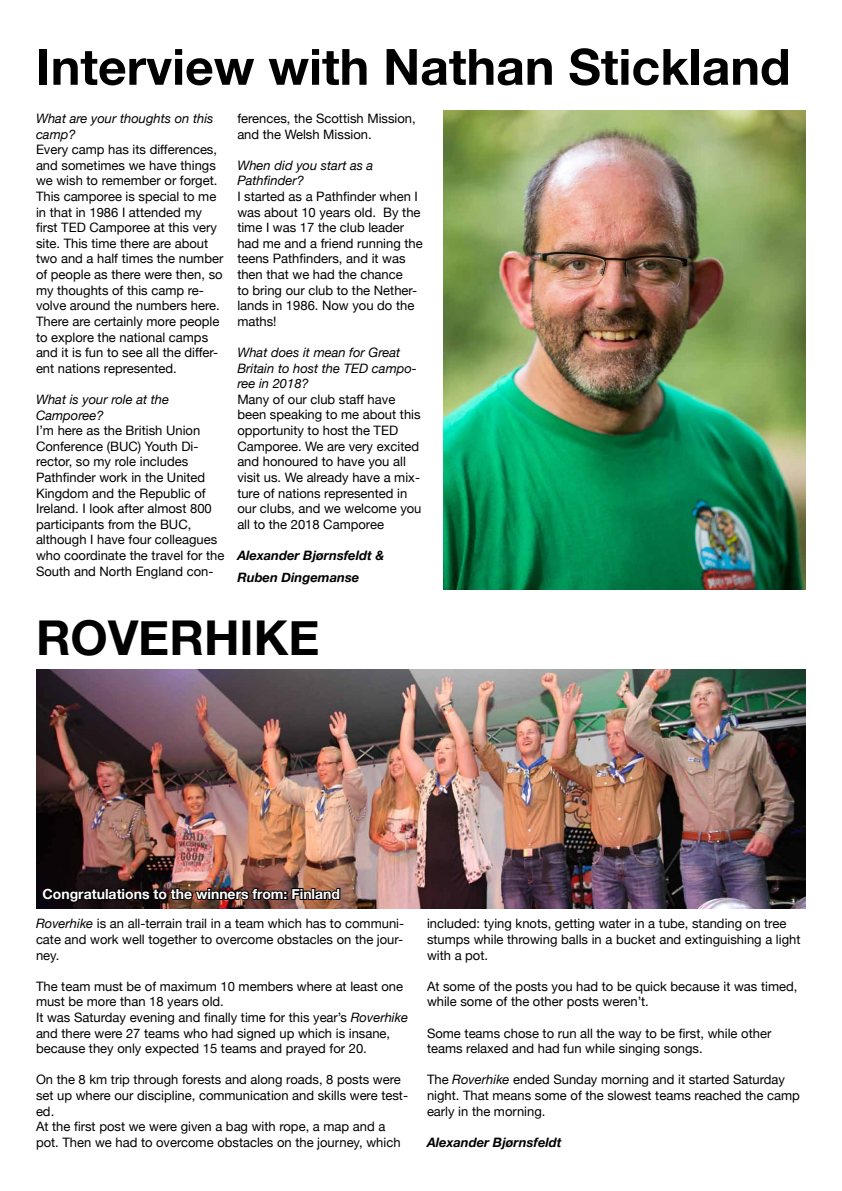
<style>
.page{position:relative;width:842px;height:1191px;background:#fff}
.page>*{position:absolute;margin:0;border:0;box-sizing:border-box;transform-origin:0 0}
.t1{font:700 50px "Helvetica Neue";color:#000}
.t2{font:700 48px "Helvetica Neue";color:#000}
.t3{font:700 14px "Helvetica Neue";color:#fff}
.t4{font:13px/15.6px "Helvetica Neue";color:#000}
.t5{font:italic 13px/15.6px "Helvetica Neue";color:#000}
.t6{font:italic 700 13px/21.6px "Helvetica Neue";color:#000}
.s1{font-style:italic}
</style>
<div class="page">
<img style="left:444px;top:111px;width:362px;height:479px">
<img style="left:36px;top:670px;width:770px;height:239px">
<img style="left:41px;top:878px;width:300px;height:31px">
<h1 class="t1" style="left:36px;top:36px;width:756px">Interview with Nathan Stickland</h1>
<p class="t5" style="left:36px;top:110px;width:179px">What are your thoughts on this camp?</p>
<p class="t4" style="left:36px;top:142px;width:189px">Every camp has its differences, and sometimes we have things we wish to remember or forget.<br>This camporee is special to me in that in 1986 I attended my first TED Camporee at this very site. This time there are about two and a half times the number of people as there were then, so my thoughts of this camp re&shy;volve around the numbers here.<br>There are certainly more people to explore the national camps and it is fun to see all the differ&shy;ent nations represented.</p>
<p class="t5" style="left:36px;top:391px;width:135px">What is your role at the<br>Camporee?</p>
<p class="t4" style="left:36px;top:422px;width:190px">I’m here as the British Union<br>Conference (BUC) Youth Di&shy;rector, so my role includes<br>Pathfinder work in the United<br>Kingdom and the Republic of<br>Ireland. I look after almost 800 participants from the BUC, although I have four colleagues who coordinate the travel for the<br>South and North England con-</p>
<p class="t4" style="left:237px;top:110px;width:180px">ferences, the Scottish Mission, and the Welsh Mission.</p>
<p class="t5" style="left:237px;top:157px;width:138px">When did you start as a<br>Pathfinder?</p>
<p class="t4" style="left:237px;top:188px;width:187px">I started as a Pathfinder when I was about 10 years old. By the time I was 17 the club leader had me and a friend running the teens Pathfinders, and it was then that we had the chance<br>to bring our club to the Nether&shy;lands in 1986. Now you do the maths!</p>
<p class="t5" style="left:237px;top:344px;width:181px">What does it mean for Great<br>Britain to host the TED campo&shy;ree in 2018?</p>
<p class="t4" style="left:237px;top:391px;width:186px">Many of our club staff have been speaking to me about this opportunity to host the TED<br>Camporee. We are very excited and honoured to have you all visit us. We already have a mix&shy;ture of nations represented in our clubs, and we welcome you all to the 2018 Camporee</p>
<p class="t6" style="left:237px;top:544px;width:149px">Alexander Bjørnsfeldt &amp;<br>Ruben Dingemanse</p>
<h2 class="t2" style="left:36px;top:608px;width:131px">Roverhi</h2>
<h2 class="t2" style="left:254px;top:608px;width:62px">ke</h2>
<p class="t3" style="left:43px;top:885px;width:299px">Congratulations to the winners from: Finland</p>
<p class="t4" style="left:36px;top:915px;width:370px;text-align:justify"><span class="s1">Roverhike</span> is an all-terrain trail in a team which has to communi&shy;cate and work well together to overcome obstacles on the jour&shy;ney.</p>
<p class="t4" style="left:36px;top:978px;width:373px">The team must be of maximum 10 members where at least one must be more than 18 years old.<br>It was Saturday evening and finally time for this year’s <span class="s1">Roverhike </span>and there were 27 teams who had signed up which is insane, because they only expected 15 teams and prayed for 20.</p>
<p class="t4" style="left:36px;top:1071px;width:374px">On the 8 km trip through forests and along roads, 8 posts were set up where our discipline, communication and skills were test&shy;ed.<br>At the first post we were given a bag with rope, a map and a pot. Then we had to overcome obstacles on the journey, which</p>
<p class="t4" style="left:427px;top:915px;width:375px">included: tying knots, getting water in a tube, standing on tree stumps while throwing balls in a bucket and extinguishing a light with a pot.</p>
<p class="t4" style="left:427px;top:978px;width:372px">At some of the posts you had to be quick because it was timed, while some of the other posts weren’t.</p>
<p class="t4" style="left:427px;top:1025px;width:346px">Some teams chose to run all the way to be first, while other teams relaxed and had fun while singing songs.</p>
<p class="t4" style="left:427px;top:1071px;width:374px">The <span class="s1">Roverhike</span> ended Sunday morning and it started Saturday night. That means some of the slowest teams reached the camp early in the morning.</p>
<p class="t6" style="left:427px;top:1131px;width:136px">Alexander Bjørnsfeldt</p>
</div>
